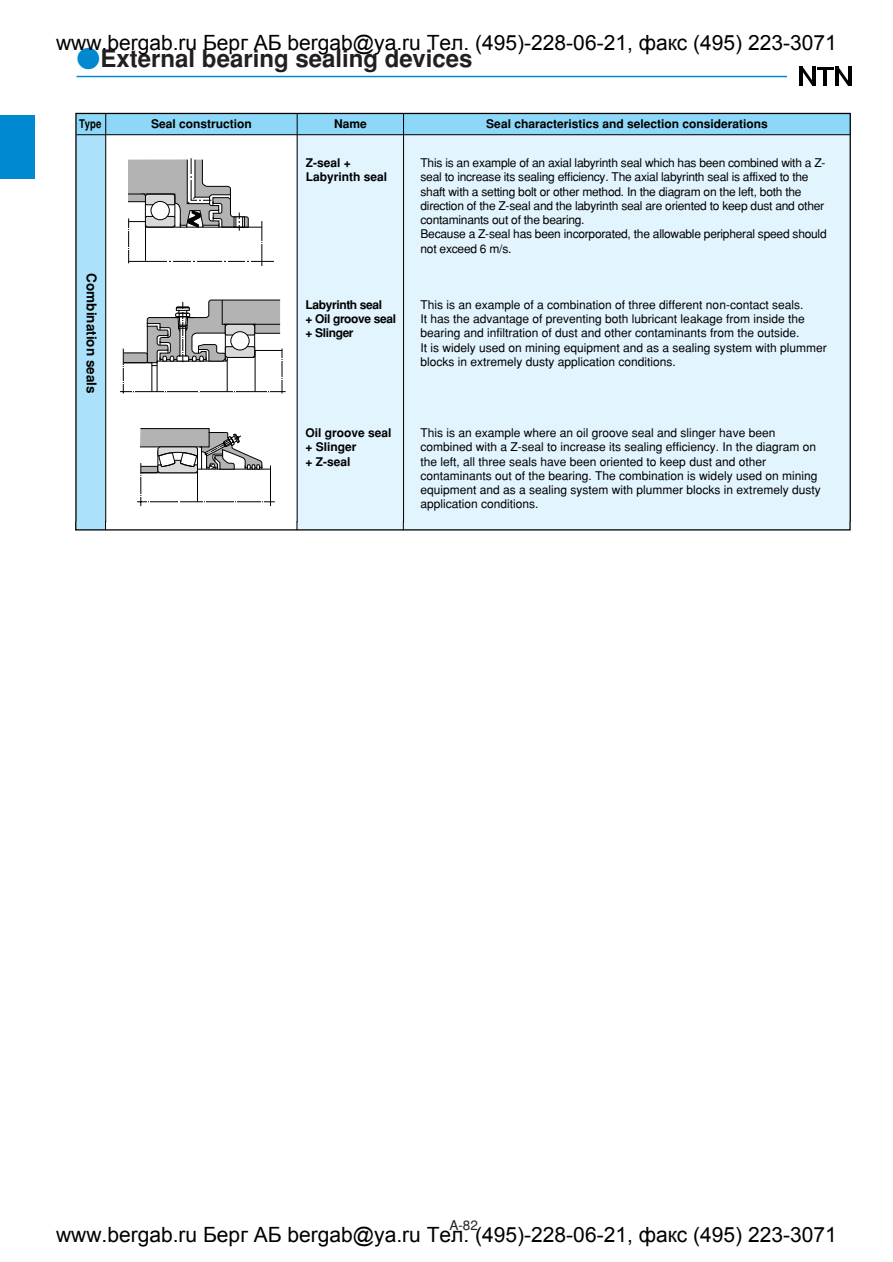
<style>
.page{position:relative;width:893px;height:1262px;background:#fff}
.page>*{position:absolute;margin:0;border:0;box-sizing:border-box;transform-origin:0 0}
.t1{font:700 24px "Helvetica";color:#231f20}
.t2{font:21px "Arial";color:#000}
.t3{font:700 13.5px "Helvetica";color:#000}
.t4{font:13.5px "Helvetica";color:#231f20}
.t5{font:12px/14.2px "Helvetica";color:#000}
.t6{font:12px/14.2px "Helvetica";letter-spacing:-.02em;color:#000}
.t7{font:700 12px/14.2px "Helvetica";color:#000}
.t8{font:700 12px/14.2px "Helvetica";letter-spacing:-.03em;color:#000}
.t9{font:700 12px "Helvetica";color:#000;scale:.8 1}
.s1{font-family:"Heisei Kaku Gothic W5";font-weight:400;color:#0089d0}
</style>
<div class="page">
<hr style="left:76px;top:76px;width:774px;height:1px;background:#0089d0">
<div style="left:787px;top:64px;width:68px;height:25px;background:#fff"></div>
<hr style="left:799px;top:67px;width:3px;height:19px;background:#000">
<svg style="left:802px;top:67px;width:13px;height:19px"></svg>
<hr style="left:848px;top:67px;width:3px;height:19px;background:#000">
<svg style="left:835px;top:67px;width:13px;height:19px"></svg>
<hr style="left:823px;top:69px;width:3px;height:17px;background:#000">
<hr style="left:817px;top:67px;width:16px;height:3px;background:#000">
<svg style="left:75px;top:112px;width:776px;height:419px"></svg>
<svg style="left:105px;top:113px;width:299px;height:418px"></svg>
<hr style="left:123px;top:348px;width:1px;height:45px;background:#000">
<hr style="left:120px;top:391px;width:165px;height:1px;background:#000">
<hr style="left:282px;top:348px;width:1px;height:45px;background:#000">
<hr style="left:270px;top:465px;width:1px;height:41px;background:#000">
<hr style="left:140px;top:463px;width:1px;height:43px;background:#000">
<hr style="left:137px;top:501px;width:138px;height:1px;background:#000">
<svg style="left:139px;top:428px;width:132px;height:74px"></svg>
<svg style="left:123px;top:158px;width:160px;height:234px"></svg>
<div style="left:0;top:115px;width:34px;height:64px;background:#0089d0"></div>
<h2 class="t2" style="left:56px;top:28px;width:782px">www.bergab.ru Берг АБ bergab@ya.ru Тел. (495)-228-06-21, факс (495) 223-3071</h2>
<h1 class="t1" style="left:77px;top:50px;width:397px"><span class="s1">●</span>External bearing sealing devices</h1>
<p class="t9" style="left:79px;top:120px;width:30px">Type</p>
<p class="t7" style="left:151px;top:118px;width:102px">Seal construction</p>
<p class="t7" style="left:334px;top:118px;width:34px">Name</p>
<p class="t7" style="left:486px;top:118px;width:283px">Seal characteristics and selection considerations</p>
<p class="t3" style="left:96px;top:273px;width:122px;rotate:90deg">Combination seals</p>
<p class="t7" style="left:306px;top:157px;width:83px">Z-seal +<br>Labyrinth seal</p>
<p class="t6" style="left:420px;top:157px;width:407px">This is an example of an axial labyrinth seal which has been combined with a Z&shy;seal to increase its sealing efficiency. The axial labyrinth seal is affixed to the shaft with a setting bolt or other method. In the diagram on the left, both the direction of the Z-seal and the labyrinth seal are oriented to keep dust and other contaminants out of the bearing.<br>Because a Z-seal has been incorporated, the allowable peripheral speed should not exceed 6 m/s.</p>
<p class="t8" style="left:305px;top:298px;width:92px">Labyrinth seal<br>+ Oil groove seal + Slinger</p>
<p class="t7" style="left:305px;top:427px;width:88px">Oil groove seal + Slinger<br>+ Z-seal</p>
<p class="t5" style="left:420px;top:298px;width:408px">This is an example of a combination of three different non-contact seals.<br>It has the advantage of preventing both lubricant leakage from inside the bearing and infiltration of dust and other contaminants from the outside.<br>It is widely used on mining equipment and as a sealing system with plummer blocks in extremely dusty application conditions.</p>
<p class="t5" style="left:420px;top:427px;width:402px">This is an example where an oil groove seal and slinger have been combined with a Z-seal to increase its sealing efficiency. In the diagram on the left, all three seals have been oriented to keep dust and other contaminants out of the bearing. The combination is widely used on mining equipment and as a sealing system with plummer blocks in extremely dusty application conditions.</p>
<p class="t4" style="left:449px;top:1220px;width:30px">A-82</p>
<h2 class="t2" style="left:56px;top:1221px;width:782px">www.bergab.ru Берг АБ bergab@ya.ru Тел. (495)-228-06-21, факс (495) 223-3071</h2>
</div>
